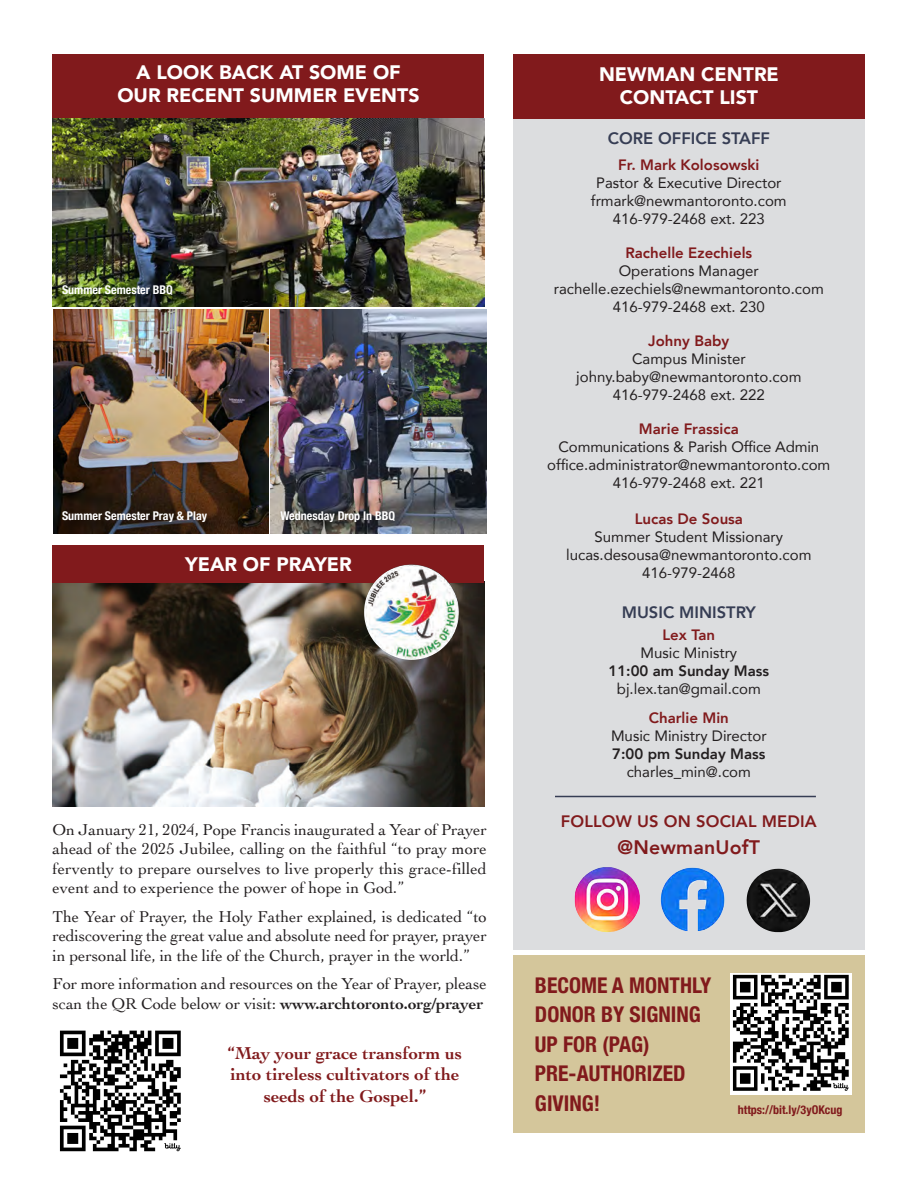
<style>
.page{position:relative;width:918px;height:1188px;background:#fff}
.page>*{position:absolute;margin:0;border:0;box-sizing:border-box;transform-origin:0 0}
.t1{font:700 condensed 21.6px/29.4px "Helvetica Neue";color:#811a1c}
.t2{font:900 19.5px "Avenir";color:#fff}
.t3{font:800 19.5px "Avenir";letter-spacing:.01em;color:#811a1c}
.t4{font:700 18px "Cochin";color:#811a1c}
.t5{font:16.5px/19.5px "Cochin";letter-spacing:-.005em;color:#231f20;text-align:justify}
.t6{font:800 16.5px "Avenir";color:#363d54}
.t7{font:800 16.5px "Avenir";letter-spacing:.01em;color:#811a1c}
.t8{font:15px "Avenir";color:#231f20}
.t9{font:800 15px "Avenir";color:#811a1c}
.t10{font:800 15px "Avenir";color:#231f20}
.t11{font:700 condensed 12px "Helvetica Neue";color:#fff}
.t12{font:700 condensed 12px "Helvetica Neue";color:#811a1c}
.s1{font-weight:700}
</style>
<div class="page">
<div style="left:513px;top:54px;width:351px;height:895px;background:#dcdddf"></div>
<div style="left:513px;top:54px;width:352px;height:65px;background:#811a1c"></div>
<img style="left:661px;top:868px;width:64px;height:63px">
<img style="left:747px;top:869px;width:63px;height:63px">
<img style="left:575px;top:867px;width:65px;height:65px">
<hr style="left:555px;top:796px;width:261px;height:1px;background:#363d54">
<div style="left:513px;top:955px;width:351px;height:178px;background:#d4c69b"></div>
<img style="left:730px;top:973px;width:121px;height:121px">
<div style="left:52px;top:54px;width:432px;height:63px;background:#811a1c"></div>
<img style="left:52px;top:119px;width:432px;height:187px">
<img style="left:54px;top:324px;width:214px;height:176px">
<img style="left:271px;top:309px;width:216px;height:191px">
<img style="left:53px;top:274px;width:282px;height:50px">
<img style="left:53px;top:500px;width:219px;height:46px">
<img style="left:272px;top:500px;width:215px;height:46px">
<img style="left:52px;top:583px;width:432px;height:223px">
<div style="left:52px;top:546px;width:432px;height:37px;background:#811a1c"></div>
<img style="left:364px;top:564px;width:95px;height:96px;border-radius:50%">
<img style="left:59px;top:1030px;width:122px;height:122px">
<p class="t2" style="left:136px;top:60px;width:266px">A LOOK BACK AT SOME OF</p>
<p class="t2" style="left:117px;top:83px;width:304px">OUR RECENT SUMMER EVENTS</p>
<p class="t11" style="left:62px;top:282px;width:112px">Summer Semester BBQ</p>
<p class="t11" style="left:62px;top:509px;width:147px">Summer Semester Pray &amp; Play</p>
<p class="t11" style="left:280px;top:509px;width:116px">Wednesday Drop In BBQ</p>
<p class="t2" style="left:185px;top:552px;width:168px">YEAR OF PRAYER</p>
<p class="t5" style="left:52px;top:820px;width:436px">On January 21, 2024, Pope Francis inaugurated a Year of Prayer ahead of the 2025 Jubilee, calling on the faithful “to pray more fervently to prepare ourselves to live properly this grace-filled event and to experience the power of hope in God.”</p>
<p class="t5" style="left:53px;top:907px;width:436px">The Year of Prayer, the Holy Father explained, is dedicated “to rediscovering the great value and absolute need for prayer, prayer in personal life, in the life of the Church, prayer in the world.”</p>
<p class="t5" style="left:53px;top:974px;width:436px">For more information and resources on the Year of Prayer, please scan the QR Code below or visit: <span class="s1">www.archtoronto.org/prayer</span></p>
<p class="t4" style="left:228px;top:1042px;width:236px">“May your grace transform us</p>
<p class="t4" style="left:230px;top:1064px;width:231px">into tireless cultivators of the</p>
<p class="t4" style="left:264px;top:1085px;width:164px">seeds of the Gospel.”</p>
<p class="t2" style="left:599px;top:62px;width:181px">NEWMAN CENTRE</p>
<p class="t2" style="left:620px;top:84px;width:140px">CONTACT LIST</p>
<p class="t6" style="left:608px;top:127px;width:164px">CORE OFFICE STAFF</p>
<p class="t9" style="left:618px;top:155px;width:143px">Fr. Mark Kolosowski</p>
<p class="t8" style="left:596px;top:173px;width:187px">Pastor &amp; Executive Director</p>
<p class="t8" style="left:591px;top:191px;width:197px">frmark@newmantoronto.com</p>
<p class="t8" style="left:613px;top:209px;width:154px">416-979-2468 ext. 223</p>
<p class="t9" style="left:625px;top:243px;width:128px">Rachelle Ezechiels</p>
<p class="t8" style="left:619px;top:261px;width:142px">Operations Manager</p>
<p class="t8" style="left:554px;top:279px;width:271px">rachelle.ezechiels@newmantoronto.com</p>
<p class="t8" style="left:613px;top:297px;width:154px">416-979-2468 ext. 230</p>
<p class="t9" style="left:648px;top:331px;width:83px">Johny Baby</p>
<p class="t8" style="left:632px;top:349px;width:115px">Campus Minister</p>
<p class="t8" style="left:576px;top:367px;width:227px">johny.baby@newmantoronto.com</p>
<p class="t8" style="left:613px;top:385px;width:154px">416-979-2468 ext. 222</p>
<p class="t9" style="left:639px;top:419px;width:101px">Marie Frassica</p>
<p class="t8" style="left:559px;top:437px;width:262px">Communications &amp; Parish Office Admin</p>
<p class="t8" style="left:547px;top:455px;width:285px">office.administrator@newmantoronto.com</p>
<p class="t8" style="left:613px;top:473px;width:154px">416-979-2468 ext. 221</p>
<p class="t9" style="left:635px;top:509px;width:110px">Lucas De Sousa</p>
<p class="t8" style="left:595px;top:527px;width:190px">Summer Student Missionary</p>
<p class="t8" style="left:566px;top:545px;width:247px">lucas.desousa@newmantoronto.com</p>
<p class="t8" style="left:642px;top:563px;width:95px">416-979-2468</p>
<p class="t6" style="left:622px;top:602px;width:136px">MUSIC MINISTRY</p>
<p class="t9" style="left:663px;top:625px;width:54px">Lex Tan</p>
<p class="t8" style="left:641px;top:643px;width:98px">Music Ministry</p>
<p class="t10" style="left:608px;top:661px;width:162px">11:00 am Sunday Mass</p>
<p class="t8" style="left:617px;top:679px;width:145px">bj.lex.tan@gmail.com</p>
<p class="t9" style="left:649px;top:708px;width:82px">Charlie Min</p>
<p class="t8" style="left:611px;top:726px;width:157px">Music Ministry Director</p>
<p class="t10" style="left:612px;top:744px;width:155px">7:00 pm Sunday Mass</p>
<p class="t8" style="left:627px;top:762px;width:126px">charles_min@ .com</p>
<p class="t7" style="left:561px;top:811px;width:257px">FOLLOW US ON SOCIAL MEDIA</p>
<p class="t3" style="left:618px;top:835px;width:144px">@NewmanUofT</p>
<p class="t1" style="left:535px;top:970px;width:178px">BECOME A MONTHLY</p>
<p class="t1" style="left:535px;top:1000px;width:167px">DONOR BY SIGNING</p>
<p class="t1" style="left:535px;top:1029px;width:116px">UP FOR (PAG)</p>
<p class="t1" style="left:535px;top:1058px;width:152px">PRE-AUTHORIZED<br>GIVING!</p>
<p class="t12" style="left:738px;top:1103px;width:106px">https://bit.ly/3yOKcug</p>
</div>
